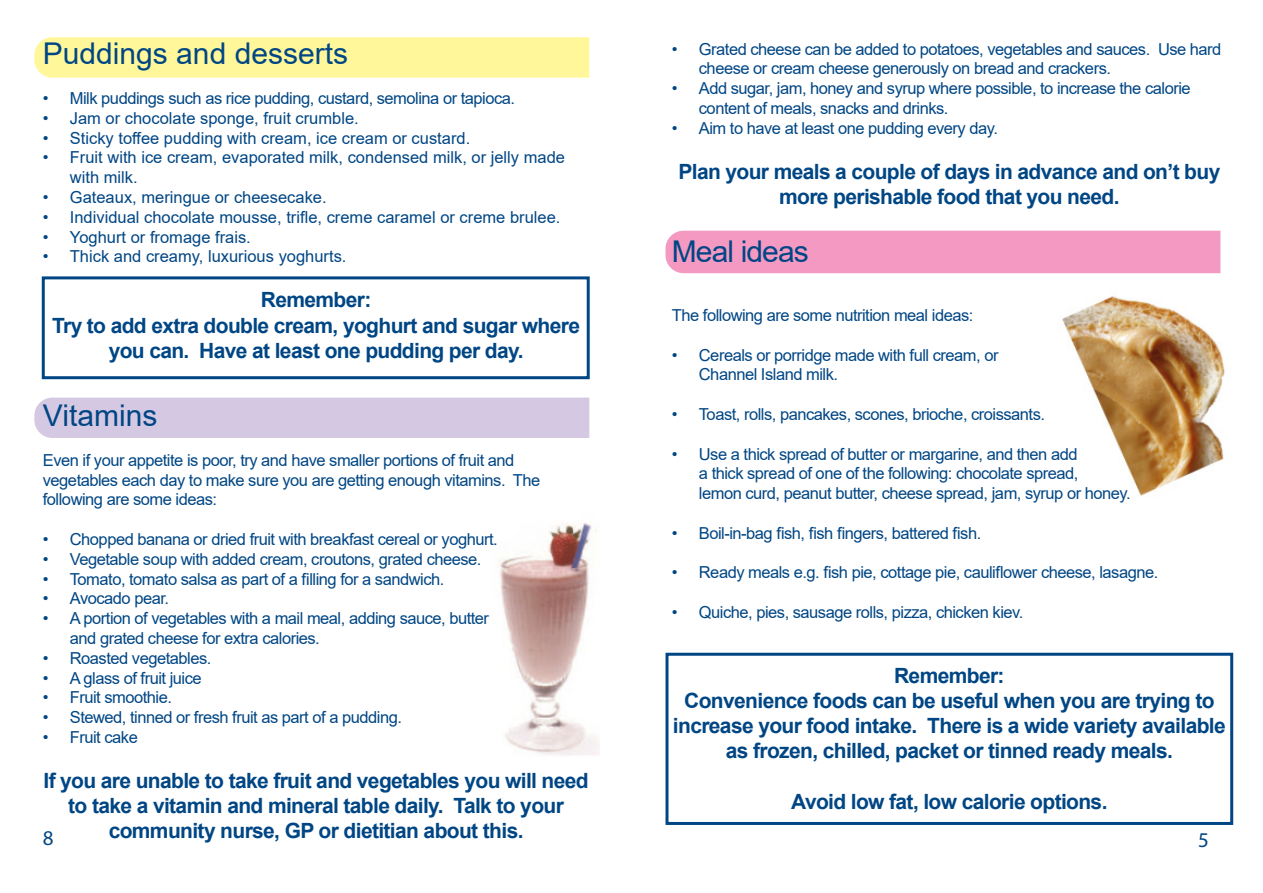
<style>
.page{position:relative;width:1263px;height:893px;background:#fff}
.page>*{position:absolute;margin:0;border:0;box-sizing:border-box;transform-origin:0 0}
.Main_Heading{font:30px "Arial";color:#004684}
.Main_Heading-2{font:30px "Arial";letter-spacing:-.03em;color:#004684}
.t1{font:700 21px/25.2px "Arial";letter-spacing:-.03em;color:#004684;text-align:center}
.Text_Centred{font:21px "Myriad Pro";color:#004684}
.t2{font:16.5px/19.8px "Arial";letter-spacing:-.03em;color:#004684}
.t3{font:16.5px/19.8px "Arial";color:#004684}
</style>
<div class="page">
<img style="left:497px;top:523px;width:102px;height:232px">
<img style="left:1062px;top:293px;width:163px;height:203px">
<div style="left:34px;top:398px;width:555px;height:40px;background:#d4c8e2"></div>
<div style="left:665px;top:231px;width:555px;height:42px;background:#f499c2"></div>
<div style="left:34px;top:37px;width:555px;height:41px;background:#fff79a"></div>
<div style="left:42px;top:276px;width:548px;height:103px;border:3px solid #004684"></div>
<div style="left:665px;top:653px;width:568px;height:172px;border:3px solid #004684"></div>
<p class="t2" style="left:699px;top:39px;width:524px;text-indent:-27px">• Grated cheese can be added to potatoes, vegetables and sauces. Use hard cheese or cream cheese generously on bread and crackers.</p>
<p class="t2" style="left:699px;top:78px;width:493px;text-indent:-27px">• Add sugar, jam, honey and syrup where possible, to increase the calorie content of meals, snacks and drinks.</p>
<p class="t2" style="left:672px;top:118px;width:327px">• Aim to have at least one pudding every day.</p>
<p class="t1" style="left:678px;top:159px;width:543px">Plan your meals a couple of days in advance and on’t buy more perishable food that you need.</p>
<p class="Main_Heading-2" style="left:672px;top:230px;width:138px">Meal ideas</p>
<p class="Main_Heading" style="left:43px;top:33px;width:307px">Puddings and desserts</p>
<p class="t2" style="left:43px;top:88px;width:474px">• Milk puddings such as rice pudding, custard, semolina or tapioca.</p>
<p class="t3" style="left:43px;top:108px;width:317px">• Jam or chocolate sponge, fruit crumble.</p>
<p class="t3" style="left:43px;top:128px;width:429px">• Sticky toffee pudding with cream, ice cream or custard.</p>
<p class="t3" style="left:70px;top:148px;width:497px;text-indent:-27px">• Fruit with ice cream, evaporated milk, condensed milk, or jelly made with milk.</p>
<p class="t3" style="left:43px;top:187px;width:285px">• Gateaux, meringue or cheesecake.</p>
<p class="t3" style="left:43px;top:207px;width:519px">• Individual chocolate mousse, trifle, creme caramel or creme brulee.</p>
<p class="t3" style="left:43px;top:227px;width:209px">• Yoghurt or fromage frais.</p>
<p class="t3" style="left:43px;top:247px;width:305px">• Thick and creamy, luxurious yoghurts.</p>
<p class="t1" style="left:261px;top:288px;width:112px">Remember:</p>
<p class="t1" style="left:52px;top:313px;width:529px">Try to add extra double cream, yoghurt and sugar where you can. Have at least one pudding per day.</p>
<p class="t2" style="left:672px;top:305px;width:303px">The following are some nutrition meal ideas:</p>
<p class="t2" style="left:699px;top:345px;width:301px;text-indent:-27px">• Cereals or porridge made with full cream, or<br>Channel Island milk.</p>
<p class="t2" style="left:672px;top:404px;width:375px">• Toast, rolls, pancakes, scones, brioche, croissants.</p>
<p class="t2" style="left:699px;top:444px;width:433px;text-indent:-27px">• Use a thick spread of butter or margarine, and then add<br>a thick spread of one of the following: chocolate spread,<br>lemon curd, peanut butter, cheese spread, jam, syrup or honey.</p>
<p class="t2" style="left:672px;top:523px;width:311px">• Boil-in-bag fish, fish fingers, battered fish.</p>
<p class="t2" style="left:672px;top:563px;width:488px">• Ready meals e.g. fish pie, cottage pie, cauliflower cheese, lasagne.</p>
<p class="t2" style="left:672px;top:602px;width:353px">• Quiche, pies, sausage rolls, pizza, chicken kiev.</p>
<p class="Main_Heading" style="left:43px;top:395px;width:116px">Vitamins</p>
<p class="t2" style="left:43px;top:450px;width:499px">Even if your appetite is poor, try and have smaller portions of fruit and vegetables each day to make sure you are getting enough vitamins. The following are some ideas:</p>
<p class="t2" style="left:43px;top:529px;width:456px">• Chopped banana or dried fruit with breakfast cereal or yoghurt.</p>
<p class="t2" style="left:43px;top:549px;width:440px">• Vegetable soup with added cream, croutons, grated cheese.</p>
<p class="t2" style="left:43px;top:569px;width:403px">• Tomato, tomato salsa as part of a filling for a sandwich.</p>
<p class="t2" style="left:43px;top:589px;width:128px">• Avocado pear.</p>
<p class="t2" style="left:70px;top:608px;width:421px;text-indent:-27px">• A portion of vegetables with a mail meal, adding sauce, butter and grated cheese for extra calories.</p>
<p class="t2" style="left:43px;top:648px;width:170px">• Roasted vegetables.</p>
<p class="t2" style="left:43px;top:668px;width:160px">• A glass of fruit juice</p>
<p class="t2" style="left:43px;top:688px;width:131px">• Fruit smoothie.</p>
<p class="t2" style="left:43px;top:707px;width:361px">• Stewed, tinned or fresh fruit as part of a pudding.</p>
<p class="t2" style="left:43px;top:727px;width:96px">• Fruit cake</p>
<p class="t1" style="left:43px;top:768px;width:547px">If you are unable to take fruit and vegetables you will need to take a vitamin and mineral table daily. Talk to your community nurse, GP or dietitian about this.</p>
<p class="t1" style="left:894px;top:663px;width:112px">Remember:</p>
<p class="t1" style="left:673px;top:688px;width:554px">Convenience foods can be useful when you are trying to increase your food intake. There is a wide variety available as frozen, chilled, packet or tinned ready meals.</p>
<p class="t1" style="left:791px;top:789px;width:318px">Avoid low fat, low calorie options.</p>
<p class="Text_Centred" style="left:43px;top:825px;width:12px">8</p>
<p class="Text_Centred" style="left:1198px;top:827px;width:12px">5</p>
</div>
